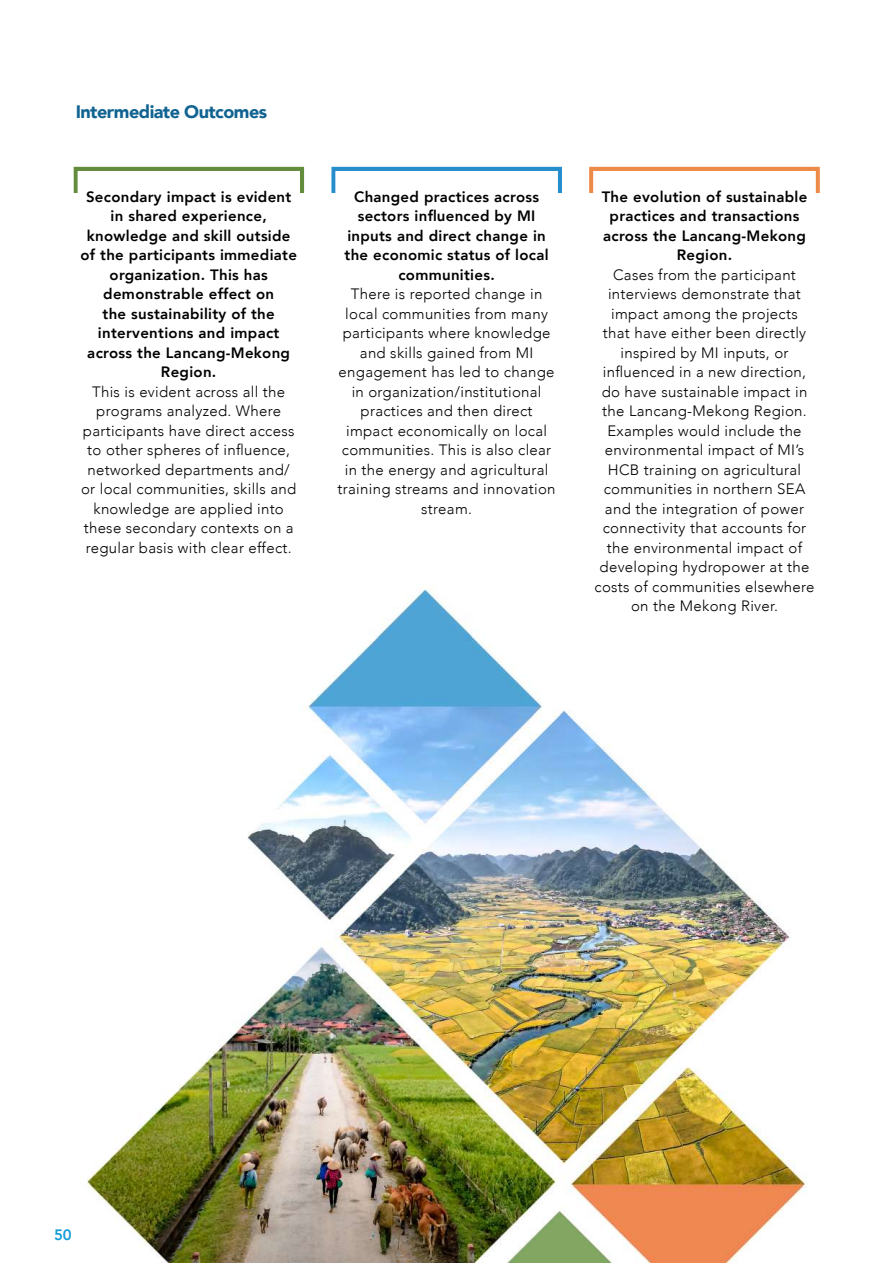
<style>
.page{position:relative;width:893px;height:1263px;background:#fff}
.page>*{position:absolute;margin:0;border:0;box-sizing:border-box;transform-origin:0 0}
.t1{font:900 18px "Avenir";letter-spacing:-.03em;color:#116492}
.t2{font:300 15px/19.5px "Avenir";letter-spacing:.02em;color:#000;text-align:center}
.t3{font:800 15px/19.5px "Avenir";letter-spacing:.02em;color:#000;text-align:center}
.t4{font:800 15px "Avenir";color:#139cd8}
</style>
<div class="page">
<img style="left:87px;top:589px;width:720px;height:674px">
<img style="left:73px;top:166px;width:747px;height:27px">
<p class="t1" style="left:76px;top:96px;width:193px">Intermediate Outcomes</p>
<p class="t3" style="left:80px;top:187px;width:218px">Secondary impact is evident in shared experience, knowledge and skill outside of the participants immediate organization. This has demonstrable effect on<br>the sustainability of the interventions and impact across the Lancang-Mekong<br>Region.</p>
<p class="t2" style="left:81px;top:382px;width:217px">This is evident across all the programs analyzed. Where participants have direct access to other spheres of influence, networked departments and/ or local communities, skills and knowledge are applied into these secondary contexts on a regular basis with clear effect.</p>
<p class="t3" style="left:344px;top:187px;width:206px">Changed practices across sectors influenced by MI inputs and direct change in the economic status of local communities.</p>
<p class="t2" style="left:338px;top:284px;width:219px">There is reported change in local communities from many participants where knowledge and skills gained from MI engagement has led to change in organization/institutional practices and then direct impact economically on local communities. This is also clear in the energy and agricultural training streams and innovation stream.</p>
<p class="t3" style="left:602px;top:187px;width:207px">The evolution of sustainable practices and transactions across the Lancang-Mekong<br>Region.</p>
<p class="t2" style="left:595px;top:265px;width:221px">Cases from the participant interviews demonstrate that impact among the projects<br>that have either been directly inspired by MI inputs, or influenced in a new direction, do have sustainable impact in the Lancang-Mekong Region.<br>Examples would include the environmental impact of MI’s<br>HCB training on agricultural communities in northern SEA and the integration of power connectivity that accounts for the environmental impact of developing hydropower at the costs of communities elsewhere on the Mekong River.</p>
<p class="t4" style="left:54px;top:1223px;width:19px">50</p>
</div>
